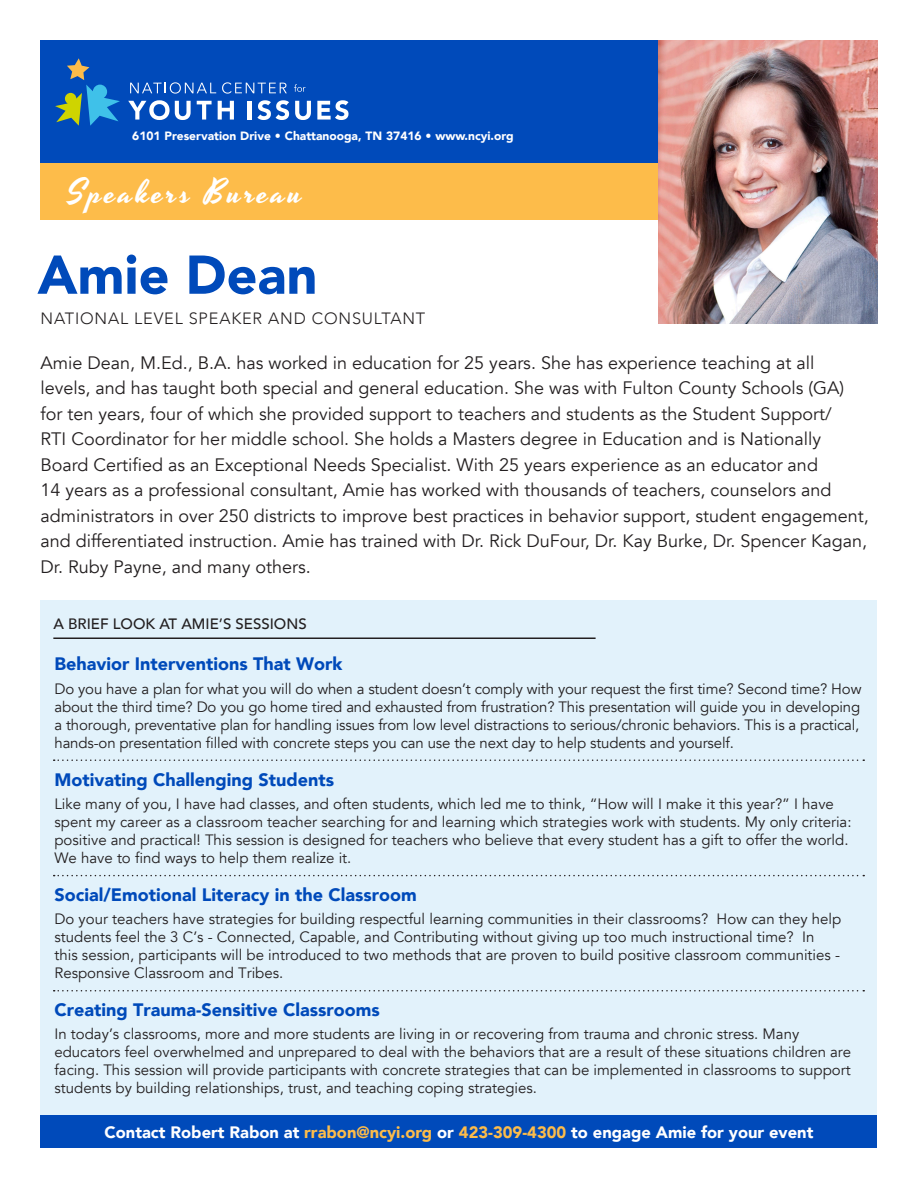
<style>
.page{position:relative;width:918px;height:1188px;background:#fff}
.page>*{position:absolute;margin:0;border:0;box-sizing:border-box;transform-origin:0 0}
.t1{font:900 54px "Avenir";color:#004aba}
.t2{font:33px "Yesteryear";letter-spacing:.1em;color:#fff}
.t3{font:18px/25.5px "Avenir";color:#231f20}
.t4{font:900 18px "Avenir";color:#004aba}
.t5{font:900 16.5px "Avenir";color:#fff}
.t6{font:300 16.35px "Avenir";letter-spacing:.05em;color:#231f20}
.t7{font:15px/18px "Avenir";color:#231f20}
.t8{font:500 15px "Avenir";color:#231f20}
.author_n{font:900 12px "Avenir";color:#fff}
.s1{color:#fdbc4a}
</style>
<div class="page">
<div style="left:40px;top:600px;width:838px;height:522px;background:#e2f2fb"></div>
<hr style="left:53px;top:638px;width:543px;height:1px;background:#231f20">
<svg style="left:54px;top:875px;width:810px;height:1px"></svg>
<svg style="left:54px;top:759px;width:810px;height:2px"></svg>
<svg style="left:54px;top:990px;width:810px;height:2px"></svg>
<div style="left:40px;top:40px;width:707px;height:141px;background:#004aba"></div>
<div style="left:40px;top:164px;width:780px;height:56px;background:#fdbc4a"></div>
<svg style="left:55px;top:58px;width:65px;height:68px"></svg>
<svg style="left:128px;top:100px;width:63px;height:20px"></svg>
<svg style="left:197px;top:101px;width:15px;height:19px"></svg>
<svg style="left:218px;top:101px;width:16px;height:19px"></svg>
<div style="left:247px;top:101px;width:5px;height:19px;background:#fff"></div>
<svg style="left:257px;top:100px;width:32px;height:20px"></svg>
<svg style="left:295px;top:101px;width:16px;height:19px"></svg>
<svg style="left:317px;top:100px;width:32px;height:20px"></svg>
<svg style="left:130px;top:82px;width:86px;height:12px"></svg>
<svg style="left:222px;top:82px;width:65px;height:12px"></svg>
<svg style="left:294px;top:84px;width:12px;height:8px"></svg>
<img style="left:659px;top:40px;width:218px;height:284px">
<div style="left:40px;top:1115px;width:838px;height:33px;background:#004aba"></div>
<p class="author_n" style="left:132px;top:126px;width:383px">6101 Preservation Drive • Chattanooga, TN 37416 • www.ncyi.org</p>
<p class="t2" style="left:68px;top:170px;width:236px">Speakers Bureau</p>
<p class="t1" style="left:38px;top:229px;width:281px">Amie Dean</p>
<p class="t6" style="left:40px;top:308px;width:386px">NATIONAL LEVEL SPEAKER AND CONSULTANT</p>
<p class="t3" style="left:40px;top:350px;width:830px">Amie Dean, M.Ed., B.A. has worked in education for 25 years. She has experience teaching at all<br>levels, and has taught both special and general education. She was with Fulton County Schools (GA) for ten years, four of which she provided support to teachers and students as the Student Support/<br>RTI Coordinator for her middle school. She holds a Masters degree in Education and is Nationally Board Certified as an Exceptional Needs Specialist. With 25 years experience as an educator and<br>14 years as a professional consultant, Amie has worked with thousands of teachers, counselors and administrators in over 250 districts to improve best practices in behavior support, student engagement, and differentiated instruction. Amie has trained with Dr. Rick DuFour, Dr. Kay Burke, Dr. Spencer Kagan, Dr. Ruby Payne, and many others.</p>
<p class="t8" style="left:53px;top:611px;width:255px">A BRIEF LOOK AT AMIE’S SESSIONS</p>
<p class="t4" style="left:54px;top:649px;width:289px">Behavior Interventions That Work</p>
<p class="t7" style="left:54px;top:680px;width:809px">Do you have a plan for what you will do when a student doesn’t comply with your request the first time? Second time? How about the third time? Do you go home tired and exhausted from frustration? This presentation will guide you in developing a thorough, preventative plan for handling issues from low level distractions to serious/chronic behaviors. This is a practical, hands-on presentation filled with concrete steps you can use the next day to help students and yourself.</p>
<p class="t4" style="left:54px;top:764px;width:281px">Motivating Challenging Students</p>
<p class="t7" style="left:54px;top:795px;width:799px">Like many of you, I have had classes, and often students, which led me to think, “How will I make it this year?” I have spent my career as a classroom teacher searching for and learning which strategies work with students. My only criteria: positive and practical! This session is designed for teachers who believe that every student has a gift to offer the world.<br>We have to find ways to help them realize it.</p>
<p class="t4" style="left:54px;top:879px;width:364px">Social/Emotional Literacy in the Classroom</p>
<p class="t7" style="left:54px;top:910px;width:788px">Do your teachers have strategies for building respectful learning communities in their classrooms? How can they help students feel the 3 C’s - Connected, Capable, and Contributing without giving up too much instructional time? In this session, participants will be introduced to two methods that are proven to build positive classroom communities - Responsive Classroom and Tribes.</p>
<p class="t4" style="left:54px;top:994px;width:327px">Creating Trauma-Sensitive Classrooms</p>
<p class="t7" style="left:54px;top:1025px;width:798px">In today’s classrooms, more and more students are living in or recovering from trauma and chronic stress. Many educators feel overwhelmed and unprepared to deal with the behaviors that are a result of these situations children are facing. This session will provide participants with concrete strategies that can be implemented in classrooms to support students by building relationships, trust, and teaching coping strategies.</p>
<p class="t5" style="left:105px;top:1118px;width:710px">Contact Robert Rabon at <span class="s1">rrabon@ncyi.org</span> or <span class="s1">423-309-4300</span> to engage Amie for your event</p>
</div>
